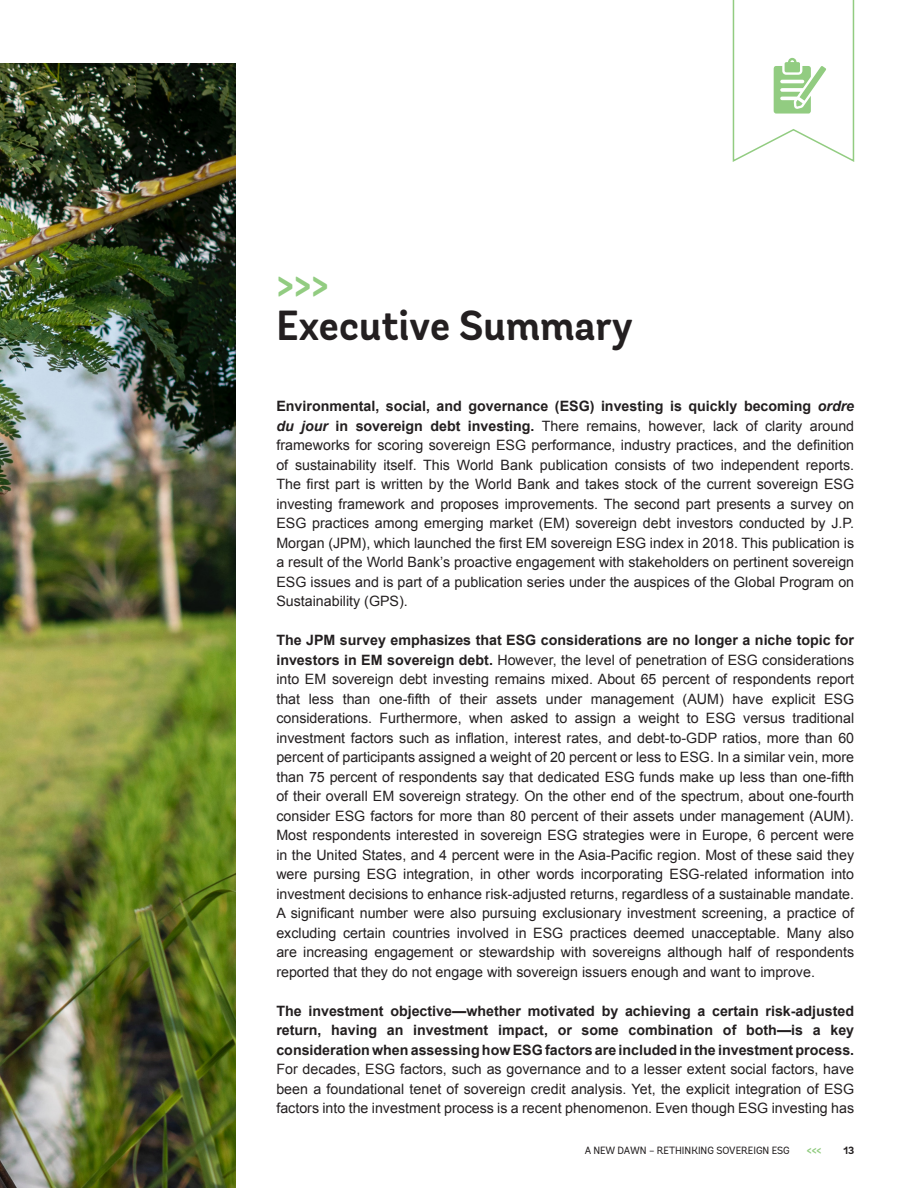
<style>
.page{position:relative;width:918px;height:1188px;background:#fff}
.page>*{position:absolute;margin:0;border:0;box-sizing:border-box;transform-origin:0 0}
.Title_Chapter{font:700 42px "Andes Rounded";color:#231f20;scale:.95 1}
.green_arrows{font:700 42px "Andes Rounded";color:#92cc81;scale:.95 1}
.t1{font:14.25px/19.5px "Arial";color:#231f20;text-align:justify}
.t2{font:10.5px "Andes";color:#231f20;scale:.95 1}
.t3{font:700 10.5px "Andes";color:#231f20;scale:.95 1}
.s1{font-weight:700}
.s2{font-weight:700;font-style:italic}
</style>
<div class="page">
<img style="left:0;top:64px;width:236px;height:1124px">
<svg style="left:732px;top:0;width:123px;height:162px"></svg>
<p class="green_arrows" style="left:276px;top:258px;width:56px">&gt;&gt;&gt;</p>
<p class="Title_Chapter" style="left:276px;top:300px;width:377px">Executive Summary</p>
<p class="t1" style="left:276px;top:397px;width:579px"><span class="s1">Environmental, social, and governance (ESG) investing is quickly becoming</span> <span class="s2">ordre du jour</span> <span class="s1">in sovereign debt investing.</span> There remains, however, lack of clarity around frameworks for scoring sovereign ESG performance, industry practices, and the definition of sustainability itself. This World Bank publication consists of two independent reports.<br>The first part is written by the World Bank and takes stock of the current sovereign ESG investing framework and proposes improvements. The second part presents a survey on ESG practices among emerging market (EM) sovereign debt investors conducted by J.P.<br>Morgan (JPM), which launched the first EM sovereign ESG index in 2018. This publication is a result of the World Bank’s proactive engagement with stakeholders on pertinent sovereign ESG issues and is part of a publication series under the auspices of the Global Program on Sustainability (GPS).</p>
<p class="t1" style="left:276px;top:631px;width:579px"><span class="s1">The JPM survey emphasizes that ESG considerations are no longer a niche topic for investors in EM sovereign debt.</span> However, the level of penetration of ESG considerations into EM sovereign debt investing remains mixed. About 65 percent of respondents report that less than one-fifth of their assets under management (AUM) have explicit ESG considerations. Furthermore, when asked to assign a weight to ESG versus traditional investment factors such as inflation, interest rates, and debt-to-GDP ratios, more than 60 percent of participants assigned a weight of 20 percent or less to ESG. In a similar vein, more than 75 percent of respondents say that dedicated ESG funds make up less than one-fifth of their overall EM sovereign strategy. On the other end of the spectrum, about one-fourth consider ESG factors for more than 80 percent of their assets under management (AUM).<br>Most respondents interested in sovereign ESG strategies were in Europe, 6 percent were in the United States, and 4 percent were in the Asia-Pacific region. Most of these said they were pursing ESG integration, in other words incorporating ESG-related information into investment decisions to enhance risk-adjusted returns, regardless of a sustainable mandate.<br>A significant number were also pursuing exclusionary investment screening, a practice of excluding certain countries involved in ESG practices deemed unacceptable. Many also are increasing engagement or stewardship with sovereigns although half of respondents reported that they do not engage with sovereign issuers enough and want to improve.</p>
<p class="t1" style="left:276px;top:1001px;width:579px"><span class="s1">The investment objective—whether motivated by achieving a certain risk-adjusted return, having an investment impact, or some combination of both—is a key consideration when assessing how ESG factors are included in the investment process.<br></span>For decades, ESG factors, such as governance and to a lesser extent social factors, have been a foundational tenet of sovereign credit analysis. Yet, the explicit integration of ESG factors into the investment process is a recent phenomenon. Even though ESG investing has</p>
<p class="t2" style="left:585px;top:1144px;width:217px">A NEW DAWN – RETHINKING SOVEREIGN ESG</p>
<p class="t3" style="left:843px;top:1144px;width:13px">13</p>
</div>
